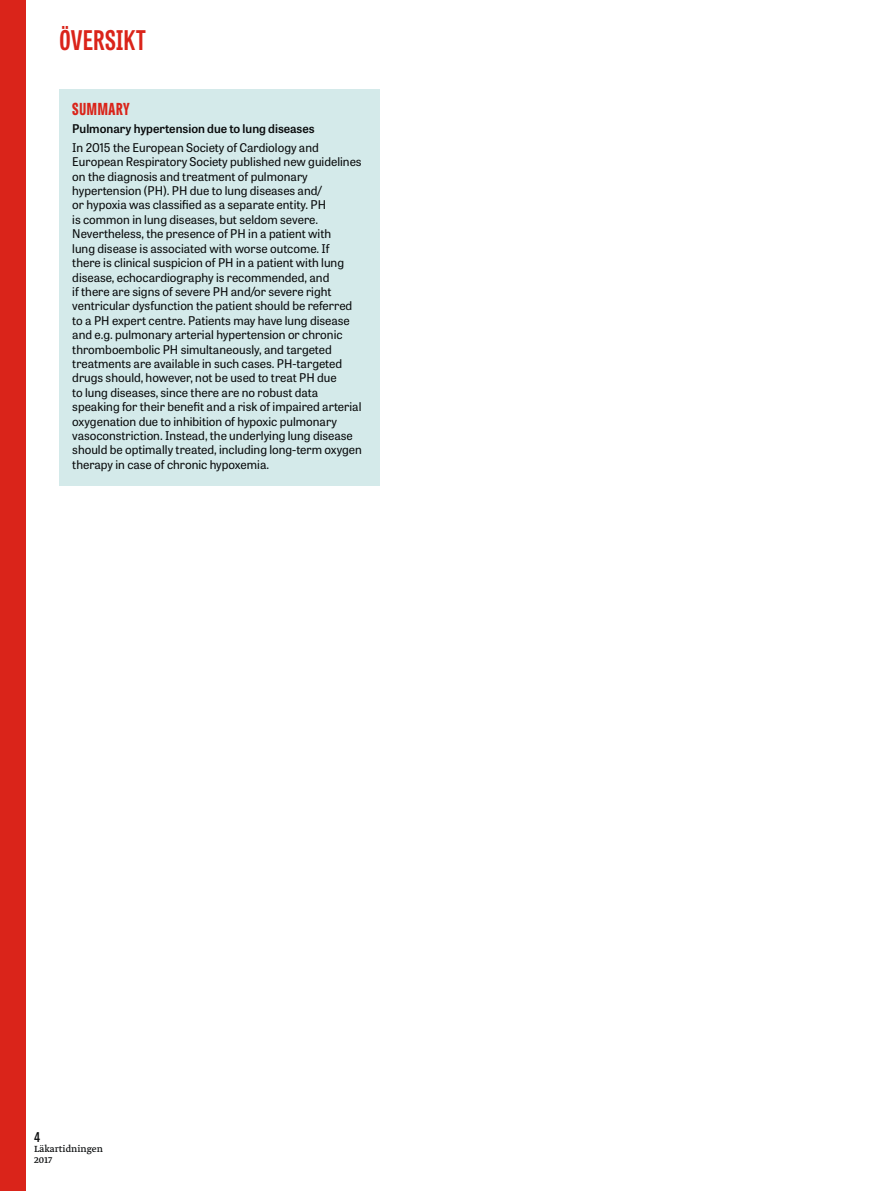
<style>
.page{position:relative;width:893px;height:1191px;background:#fff}
.page>*{position:absolute;margin:0;border:0;box-sizing:border-box;transform-origin:0 0}
.t1{font:700 27px "Tablet Gothic Compressed";letter-spacing:.02em;color:#da241a}
.t2{font:800 16.5px "Tablet Gothic Compressed";letter-spacing:.045em;color:#da241a}
.t3{font:600 13.5px "Tablet Gothic Condensed";color:#090b0c}
.t4{font:12px/14.4px "Tablet Gothic";color:#090b0c}
.t5{font:600 12px "Tablet Gothic";color:#090b0c}
.t6{font:10.5px/10.5px "Greta Text Pro";color:#090b0c}
</style>
<div class="page">
<div style="left:0;top:0;width:26px;height:1191px;background:#da241a"></div>
<div style="left:60px;top:89px;width:320px;height:397px;background:#d4eaea"></div>
<h1 class="t1" style="left:60px;top:22px;width:88px">ÖVERSIKT</h1>
<h2 class="t2" style="left:72px;top:97px;width:59px">SUMMARY</h2>
<p class="t5" style="left:72px;top:120px;width:244px">Pulmonary hypertension due to lung diseases</p>
<p class="t4" style="left:72px;top:140px;width:291px">In 2015 the European Society of Cardiology and European Respiratory Society published new guidelines on the diagnosis and treatment of pulmonary hypertension (PH). PH due to lung diseases and/<br>or hypoxia was classified as a separate entity. PH<br>is common in lung diseases, but seldom severe.<br>Nevertheless, the presence of PH in a patient with<br>lung disease is associated with worse outcome. If<br>there is clinical suspicion of PH in a patient with lung disease, echocardiography is recommended, and<br>if there are signs of severe PH and/or severe right ventricular dysfunction the patient should be referred to a PH expert centre. Patients may have lung disease and e.g. pulmonary arterial hypertension or chronic thromboembolic PH simultaneously, and targeted treatments are available in such cases. PH-targeted drugs should, however, not be used to treat PH due<br>to lung diseases, since there are no robust data speaking for their benefit and a risk of impaired arterial oxygenation due to inhibition of hypoxic pulmonary vasoconstriction. Instead, the underlying lung disease should be optimally treated, including long-term oxygen therapy in case of chronic hypoxemia.</p>
<p class="t3" style="left:34px;top:1127px;width:8px">4</p>
<p class="t6" style="left:34px;top:1144px;width:70px">Läkartidningen<br>2017</p>
</div>
